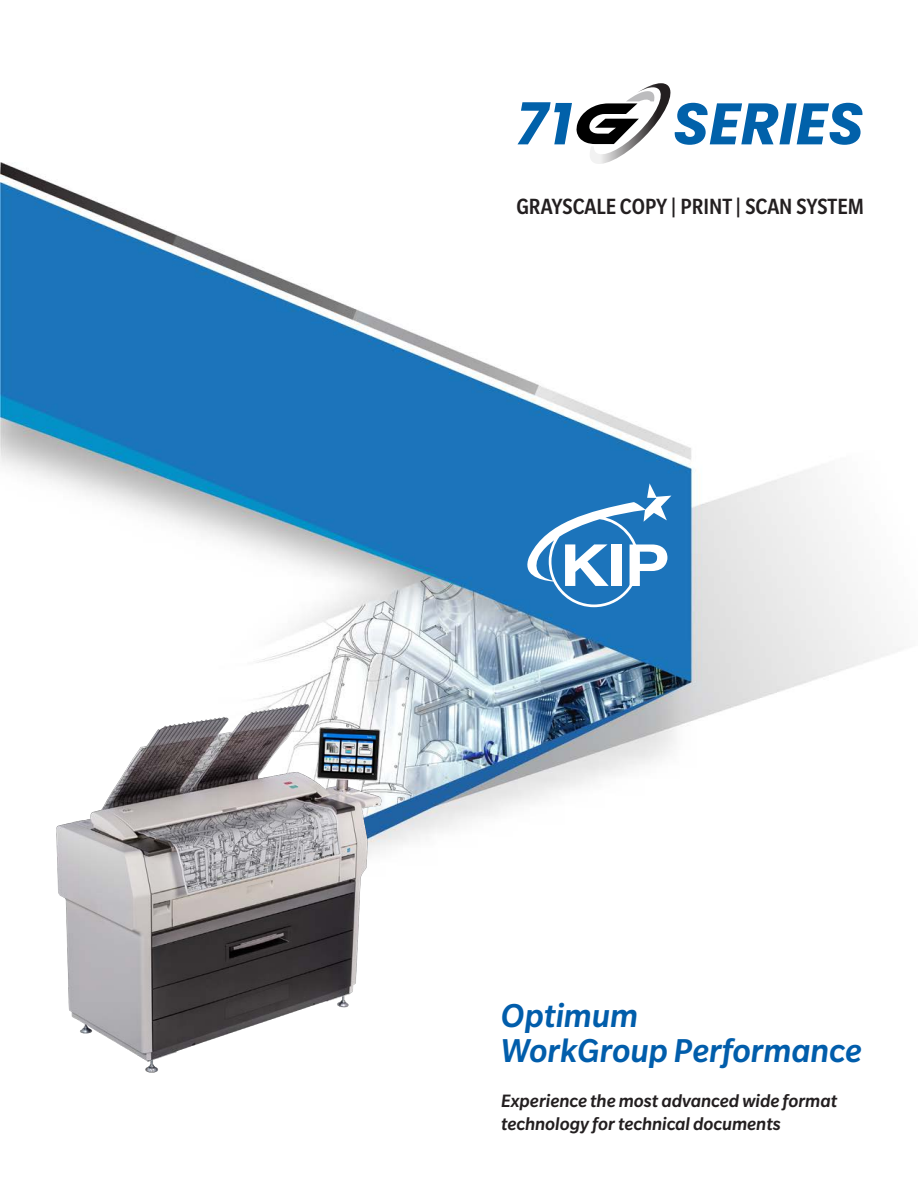
<style>
.page{position:relative;width:918px;height:1188px;background:#fff}
.page>*{position:absolute;margin:0;border:0;box-sizing:border-box;transform-origin:0 0}
.t1{font:italic 700 58.5px "Poppins";color:#0161aa}
.Title23{font:italic 500 36px "Slate Pro";color:#015dab}
.Subhead23{font:500 condensed 24px "Slate Pro";color:#231f20}
.SpecsSubHeader23{font:italic 500 19.5px/23.4px "Slate Pro";color:#231f20}
</style>
<div class="page">
<img style="left:0;top:163px;width:902px;height:679px">
<svg style="left:527px;top:483px;width:144px;height:124px"></svg>
<svg style="left:576px;top:83px;width:100px;height:86px"></svg>
<img style="left:33px;top:691px;width:370px;height:382px">
<p class="t1" style="left:516px;top:90px;width:57px">71</p>
<p class="t1" style="left:673px;top:90px;width:193px">SERIES</p>
<p class="Subhead23" style="left:516px;top:194px;width:349px">GRAYSCALE COPY | PRINT | SCAN SYSTEM</p>
<p class="Title23" style="left:501px;top:996px;width:139px">Optimum</p>
<p class="Title23" style="left:501px;top:1031px;width:362px">WorkGroup Performance</p>
<p class="SpecsSubHeader23" style="left:501px;top:1088px;width:338px">Experience the most advanced wide format technology for technical documents</p>
</div>
